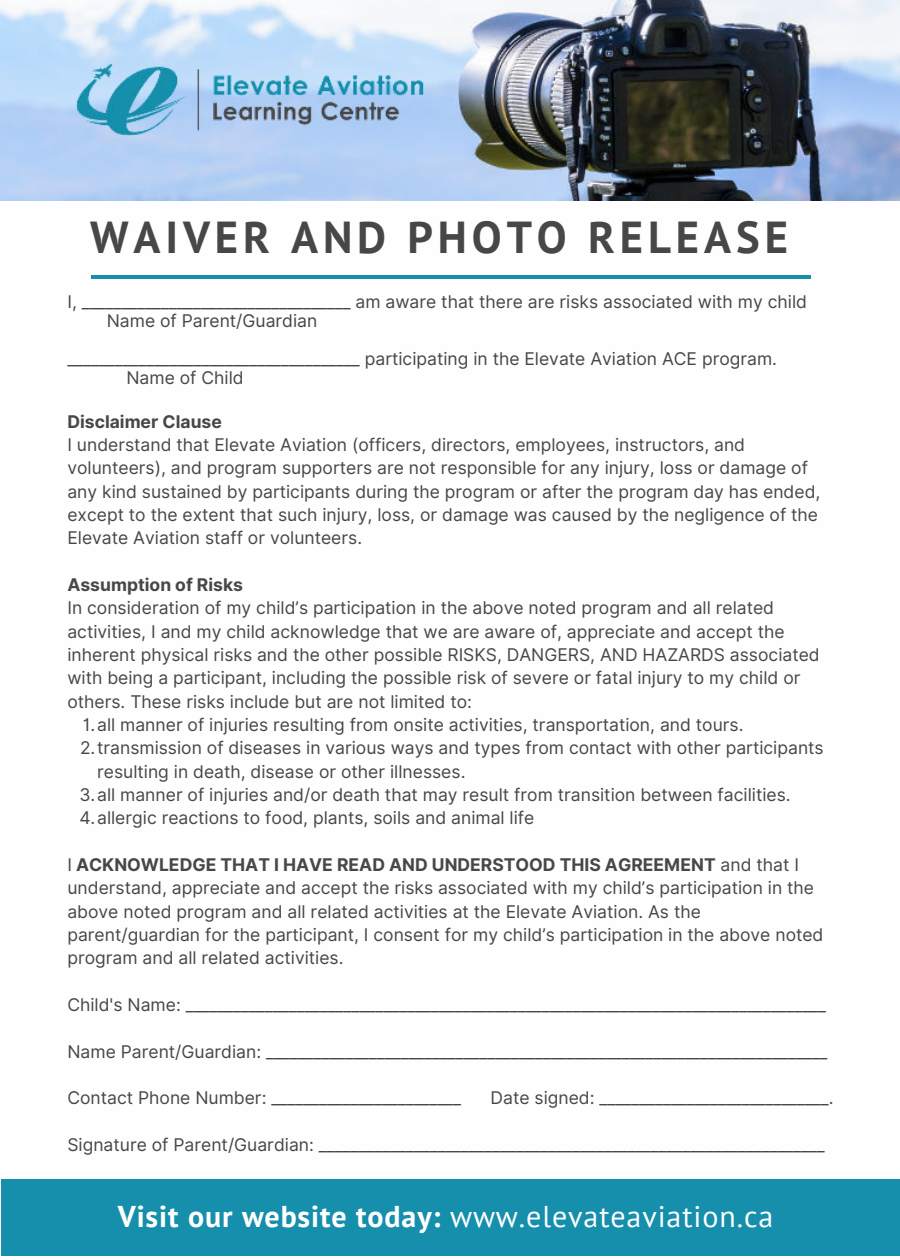
<style>
.page{position:relative;width:900px;height:1260px;background:#fff}
.page>*{position:absolute;margin:0;border:0;box-sizing:border-box;transform-origin:0 0}
.t1{font:700 44.75px "PT Sans";letter-spacing:.11em;color:#474747}
.t2{font:30px "PT Sans";letter-spacing:.03em;color:#fff}
.t3{font:17.5px/23.2px "Inter";color:#474747}
.t4{font:700 17.5px "Inter";color:#474747}
.s1{font-weight:700}
</style>
<div class="page">
<img style="left:0;top:0;width:900px;height:201px">
<img style="left:66px;top:54px;width:367px;height:93px">
<hr style="left:91px;top:275px;width:720px;height:4px;background:#168fac">
<div style="left:1px;top:1179px;width:898px;height:77px;background:#168fac"></div>
<h1 class="t1" style="left:90px;top:207px;width:700px">WAIVER AND PHOTO RELEASE</h1>
<p class="t3" style="left:107px;top:293px;width:702px;line-height:19px;text-indent:-39px">I, __________________________________ am aware that there are risks associated with my child<br>Name of Parent/Guardian</p>
<p class="t3" style="left:126px;top:349px;width:652px;line-height:19px;text-indent:-59px">_____________________________________ participating in the Elevate Aviation ACE program.<br>Name of Child</p>
<p class="t4" style="left:67px;top:409px;width:156px">Disclaimer Clause</p>
<p class="t3" style="left:67px;top:433px;width:755px">I understand that Elevate Aviation (officers, directors, employees, instructors, and volunteers), and program supporters are not responsible for any injury, loss or damage of any kind sustained by participants during the program or after the program day has ended, except to the extent that such injury, loss, or damage was caused by the negligence of the Elevate Aviation staff or volunteers.</p>
<p class="t4" style="left:67px;top:572px;width:177px">Assumption of Risks</p>
<p class="t3" style="left:67px;top:597px;width:754px">In consideration of my child’s participation in the above noted program and all related activities, I and my child acknowledge that we are aware of, appreciate and accept the inherent physical risks and the other possible RISKS, DANGERS, AND HAZARDS associated with being a participant, including the possible risk of severe or fatal injury to my child or others. These risks include but are not limited to:</p>
<p class="t3" style="left:83px;top:713px;width:662px">1.all manner of injuries resulting from onsite activities, transportation, and tours.</p>
<p class="t3" style="left:80px;top:737px;width:745px">2.transmission of diseases in various ways and types from contact with other participants</p>
<p class="t3" style="left:97px;top:760px;width:370px">resulting in death, disease or other illnesses.</p>
<p class="t3" style="left:79px;top:783px;width:713px">3.all manner of injuries and/or death that may result from transition between facilities.</p>
<p class="t3" style="left:79px;top:807px;width:457px">4.allergic reactions to food, plants, soils and animal life</p>
<p class="t3" style="left:67px;top:853px;width:758px">I <span class="s1">ACKNOWLEDGE THAT I HAVE READ AND UNDERSTOOD THIS AGREEMENT</span> and that I understand, appreciate and accept the risks associated with my child’s participation in the above noted program and all related activities at the Elevate Aviation. As the parent/guardian for the participant, I consent for my child’s participation in the above noted program and all related activities.</p>
<p class="t3" style="left:67px;top:993px;width:760px">Child's Name: _________________________________________________________________________________</p>
<p class="t3" style="left:67px;top:1040px;width:761px">Name Parent/Guardian: _______________________________________________________________________</p>
<p class="t3" style="left:67px;top:1087px;width:395px">Contact Phone Number: ________________________</p>
<p class="t3" style="left:491px;top:1087px;width:344px">Date signed: _____________________________.</p>
<p class="t3" style="left:67px;top:1133px;width:759px">Signature of Parent/Guardian: ________________________________________________________________</p>
<h2 class="t2" style="left:118px;top:1197px;width:657px"><span class="s1">Visit our website today:</span> www.elevateaviation.ca</h2>
</div>
